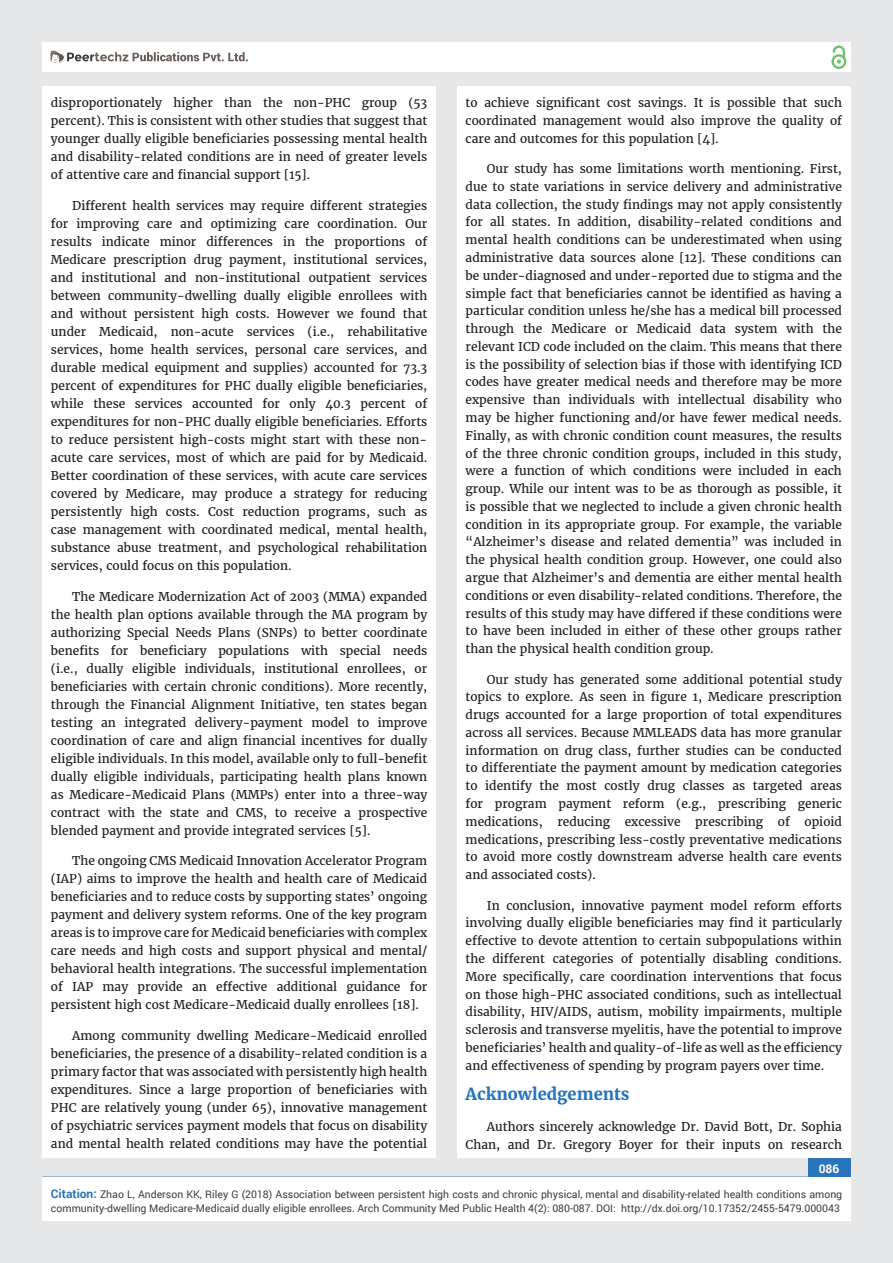
<style>
.page{position:relative;width:893px;height:1263px;background:#e6e7e9}
.page>*{position:absolute;margin:0;border:0;box-sizing:border-box;transform-origin:0 0}
.t1{font:700 16.5px "Merriweather";color:#2a75ba}
.t2{font:12px/18px "Merriweather";color:#231f20;text-align:justify}
.t3{font:700 12px "Roboto";color:#fff}
.t4{font:10.5px/13.5px "Roboto";color:#3e3e3f}
.s1{font-weight:700;font-size:12px;color:#2a75ba}
</style>
<div class="page">
<div style="left:42px;top:43px;width:808px;height:29px;background:#fff"></div>
<div style="left:831px;top:54px;width:15px;height:15px;border:2px solid #72c272;border-radius:50%"></div>
<svg style="left:831px;top:45px;width:15px;height:19px"></svg>
<div style="left:808px;top:1157px;width:42px;height:43px;background:#2a75ba"></div>
<svg style="left:49px;top:50px;width:199px;height:14px"></svg>
<div style="left:42px;top:1177px;width:809px;height:43px;background:#fff"></div>
<div style="left:42px;top:87px;width:394px;height:1071px;background:#fff"></div>
<div style="left:457px;top:87px;width:393px;height:1071px;background:#fff"></div>
<p class="t2" style="left:51px;top:94px;width:378px">disproportionately higher than the non-PHC group (53 percent). This is consistent with other studies that suggest that younger dually eligible beneficiaries possessing mental health and disability-related conditions are in need of greater levels of attentive care and financial support [15].</p>
<p class="t2" style="left:51px;top:197px;width:378px;text-indent:21px">Different health services may require different strategies for improving care and optimizing care coordination. Our results indicate minor differences in the proportions of Medicare prescription drug payment, institutional services, and institutional and non-institutional outpatient services between community-dwelling dually eligible enrollees with and without persistent high costs. However we found that under Medicaid, non-acute services (i.e., rehabilitative services, home health services, personal care services, and durable medical equipment and supplies) accounted for 73.3 percent of expenditures for PHC dually eligible beneficiaries, while these services accounted for only 40.3 percent of expenditures for non-PHC dually eligible beneficiaries. Efforts to reduce persistent high-costs might start with these non&shy;acute care services, most of which are paid for by Medicaid.<br>Better coordination of these services, with acute care services covered by Medicare, may produce a strategy for reducing persistently high costs. Cost reduction programs, such as case management with coordinated medical, mental health, substance abuse treatment, and psychological rehabilitation services, could focus on this population.</p>
<p class="t2" style="left:51px;top:587px;width:378px;text-indent:21px">The Medicare Modernization Act of 2003 (MMA) expanded the health plan options available through the MA program by authorizing Special Needs Plans (SNPs) to better coordinate benefits for beneficiary populations with special needs (i.e., dually eligible individuals, institutional enrollees, or beneficiaries with certain chronic conditions). More recently, through the Financial Alignment Initiative, ten states began testing an integrated delivery-payment model to improve coordination of care and align financial incentives for dually eligible individuals. In this model, available only to full-benefit dually eligible individuals, participating health plans known as Medicare-Medicaid Plans (MMPs) enter into a three-way contract with the state and CMS, to receive a prospective blended payment and provide integrated services [5].</p>
<p class="t2" style="left:51px;top:852px;width:378px;text-indent:21px">The ongoing CMS Medicaid Innovation Accelerator Program (IAP) aims to improve the health and health care of Medicaid beneficiaries and to reduce costs by supporting states’ ongoing payment and delivery system reforms. One of the key program areas is to improve care for Medicaid beneficiaries with complex care needs and high costs and support physical and mental/ behavioral health integrations. The successful implementation of IAP may provide an effective additional guidance for persistent high cost Medicare-Medicaid dually enrollees [18].</p>
<p class="t2" style="left:51px;top:1027px;width:378px;text-indent:21px">Among community dwelling Medicare-Medicaid enrolled beneficiaries, the presence of a disability-related condition is a primary factor that was associated with persistently high health expenditures. Since a large proportion of beneficiaries with PHC are relatively young (under 65), innovative management of psychiatric services payment models that focus on disability and mental health related conditions may have the potential</p>
<p class="t2" style="left:466px;top:94px;width:378px">to achieve significant cost savings. It is possible that such coordinated management would also improve the quality of care and outcomes for this population [4].</p>
<p class="t2" style="left:466px;top:160px;width:378px;text-indent:21px">Our study has some limitations worth mentioning. First, due to state variations in service delivery and administrative data collection, the study findings may not apply consistently for all states. In addition, disability-related conditions and mental health conditions can be underestimated when using administrative data sources alone [12]. These conditions can be under-diagnosed and under-reported due to stigma and the simple fact that beneficiaries cannot be identified as having a particular condition unless he/she has a medical bill processed through the Medicare or Medicaid data system with the relevant ICD code included on the claim. This means that there is the possibility of selection bias if those with identifying ICD codes have greater medical needs and therefore may be more expensive than individuals with intellectual disability who may be higher functioning and/or have fewer medical needs.<br>Finally, as with chronic condition count measures, the results of the three chronic condition groups, included in this study, were a function of which conditions were included in each group. While our intent was to be as thorough as possible, it is possible that we neglected to include a given chronic health condition in its appropriate group. For example, the variable “Alzheimer’s disease and related dementia” was included in the physical health condition group. However, one could also argue that Alzheimer’s and dementia are either mental health conditions or even disability-related conditions. Therefore, the results of this study may have differed if these conditions were to have been included in either of these other groups rather than the physical health condition group.</p>
<p class="t2" style="left:466px;top:670px;width:378px;text-indent:21px">Our study has generated some additional potential study topics to explore. As seen in figure 1, Medicare prescription drugs accounted for a large proportion of total expenditures across all services. Because MMLEADS data has more granular information on drug class, further studies can be conducted to differentiate the payment amount by medication categories to identify the most costly drug classes as targeted areas for program payment reform (e.g., prescribing generic medications, reducing excessive prescribing of opioid medications, prescribing less-costly preventative medications to avoid more costly downstream adverse health care events and associated costs).</p>
<p class="t2" style="left:466px;top:896px;width:378px;text-indent:21px">In conclusion, innovative payment model reform efforts involving dually eligible beneficiaries may find it particularly effective to devote attention to certain subpopulations within the different categories of potentially disabling conditions.<br>More specifically, care coordination interventions that focus on those high-PHC associated conditions, such as intellectual disability, HIV/AIDS, autism, mobility impairments, multiple sclerosis and transverse myelitis, have the potential to improve beneficiaries’ health and quality-of-life as well as the efficiency and effectiveness of spending by program payers over time.</p>
<h1 class="t1" style="left:466px;top:1084px;width:165px">Acknowledgements</h1>
<p class="t2" style="left:466px;top:1118px;width:378px;text-align:right">Authors sincerely acknowledge Dr. David Bott, Dr. Sophia<br>Chan, and Dr. Gregory Boyer for their inputs on research</p>
<p class="t3" style="left:819px;top:1161px;width:22px">086</p>
<p class="t4" style="left:51px;top:1188px;width:793px"><span class="s1">Citation:</span> Zhao L, Anderson KK, Riley G (2018) Association between persistent high costs and chronic physical, mental and disability-related health conditions among community-dwelling Medicare-Medicaid dually eligible enrollees. Arch Community Med Public Health 4(2): 080-087. DOI: http://dx.doi.org/10.17352/2455-5479.000043</p>
</div>
